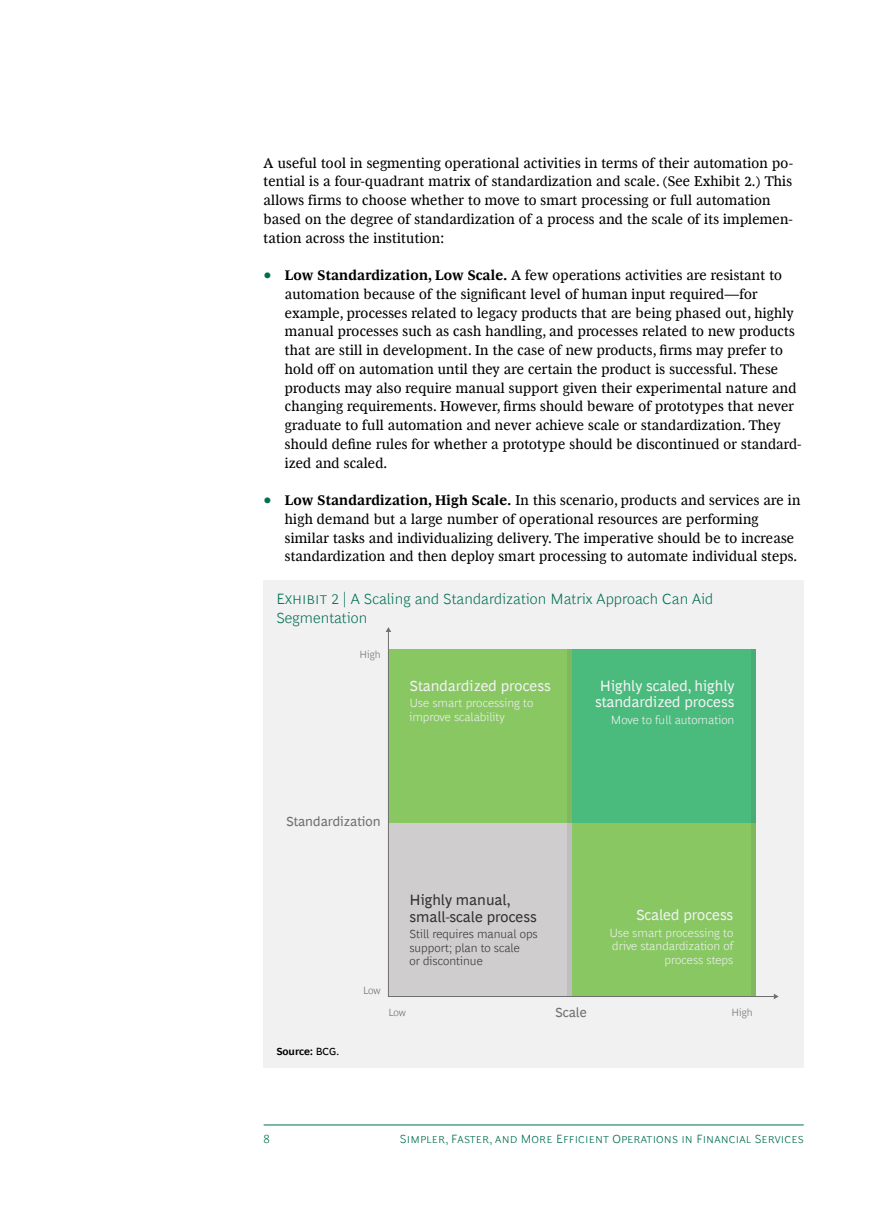
<style>
.page{position:relative;width:893px;height:1212px;background:#fff}
.page>*{position:absolute;margin:0;border:0;box-sizing:border-box;transform-origin:0 0}
.t1{font:15px/16.5px "Henderson BCG Sans";color:#f2f2f3;text-align:center}
.t2{font:300 15px/18.8px "Henderson BCG Sans";letter-spacing:.005em;color:#006f51}
.t3{font:15px/16.5px "Henderson BCG Sans";color:#333}
.t4{font:14.25px/18.8px "Henderson BCG Serif";letter-spacing:.015em;color:#000}
.t5{font:13.5px "Henderson BCG Sans";color:#707071}
.t6{font:300 12px/13.5px "Henderson BCG Sans";color:#f2f2f3}
.t7{font:300 12px "Henderson BCG Sans";letter-spacing:.01em;color:#006f51}
.t8{font:300 12px/13.5px "Henderson BCG Sans";color:#333}
.t9{font:300 10.5px "Henderson BCG Sans";color:#707071}
.t10{font:700 10.5px "Henderson BCG Sans";letter-spacing:-.01em;color:#000}
.s1{font-size:18px;color:#006f51}
.s2{font-weight:700}
.s3{font-weight:400}
</style>
<div class="page">
<hr style="left:264px;top:1125px;width:540px;height:1px;background:#006f51">
<div style="left:264px;top:580px;width:540px;height:488px;background:#f1f1f2"></div>
<div style="left:388px;top:649px;width:184px;height:174px;background:#88c762"></div>
<div style="left:572px;top:649px;width:183px;height:174px;background:#4bba7d"></div>
<div style="left:572px;top:823px;width:183px;height:173px;background:#88c762"></div>
<div style="left:388px;top:823px;width:184px;height:173px;background:#cfcdcd"></div>
<hr style="left:568px;top:649px;width:4px;height:174px;background:#7fb85d">
<hr style="left:568px;top:823px;width:4px;height:173px;background:#bfbdbd">
<hr style="left:751px;top:823px;width:4px;height:173px;background:#7fb85d">
<hr style="left:751px;top:649px;width:4px;height:174px;background:#48ac75">
<hr style="left:388px;top:631px;width:1px;height:365px;background:#707071">
<svg style="left:386px;top:627px;width:5px;height:5px"></svg>
<hr style="left:388px;top:996px;width:387px;height:1px;background:#707071">
<svg style="left:774px;top:994px;width:5px;height:5px"></svg>
<p class="t4" style="left:264px;top:152px;width:531px">A useful tool in segmenting operational activities in terms of their automation po&shy;tential is a four-quadrant matrix of standardization and scale. (See Exhibit 2.) This allows firms to choose whether to move to smart processing or full automation based on the degree of standardization of a process and the scale of its implemen&shy;tation across the institution:</p>
<p class="t4" style="left:285px;top:265px;width:518px;text-indent:-21px"><span class="s1">•</span> <span class="s2">Low Standardization, Low Scale.</span> A few operations activities are resistant to automation because of the significant level of human input required—for example, processes related to legacy products that are being phased out, highly manual processes such as cash handling, and processes related to new products that are still in development. In the case of new products, firms may prefer to hold off on automation until they are certain the product is successful. These products may also require manual support given their experimental nature and changing requirements. However, firms should beware of prototypes that never graduate to full automation and never achieve scale or standardization. They should define rules for whether a prototype should be discontinued or standard&shy;ized and scaled.</p>
<p class="t4" style="left:285px;top:490px;width:517px;text-indent:-21px"><span class="s1">•</span> <span class="s2">Low Standardization, High Scale.</span> In this scenario, products and services are in high demand but a large number of operational resources are performing similar tasks and individualizing delivery. The imperative should be to increase standardization and then deploy smart processing to automate individual steps.</p>
<p class="t2" style="left:276px;top:588px;width:438px">Exhibit 2 | A Scaling and Standardization Matrix Approach Can Aid<br>Segmentation</p>
<p class="t9" style="left:359px;top:647px;width:23px">High</p>
<p class="t1" style="left:409px;top:676px;width:143px">Standardized process</p>
<p class="t6" style="left:409px;top:695px;width:125px">Use smart processing to improve scalability</p>
<p class="t1" style="left:595px;top:676px;width:141px">Highly scaled, highly standardized process</p>
<p class="t6" style="left:611px;top:712px;width:125px">Move to full automation</p>
<p class="t5" style="left:286px;top:811px;width:96px">Standardization</p>
<p class="t10" style="left:276px;top:1044px;width:64px">Source: <span class="s3">BCG.</span></p>
<p class="t9" style="left:363px;top:983px;width:19px">Low</p>
<p class="t3" style="left:409px;top:891px;width:129px">Highly manual, small-scale process</p>
<p class="t8" style="left:409px;top:926px;width:130px">Still requires manual ops support; plan to scale<br>or discontinue</p>
<p class="t1" style="left:636px;top:906px;width:99px">Scaled process</p>
<p class="t6" style="left:609px;top:925px;width:125px;text-align:right">Use smart processing to drive standardization of process steps</p>
<p class="t5" style="left:555px;top:1003px;width:33px">Scale</p>
<p class="t9" style="left:388px;top:1005px;width:19px">Low</p>
<p class="t9" style="left:731px;top:1005px;width:23px">High</p>
<p class="t7" style="left:264px;top:1129px;width:8px">8</p>
<p class="t7" style="left:400px;top:1129px;width:405px">Simpler, Faster, and More Efficient Operations in Financial Services</p>
</div>
